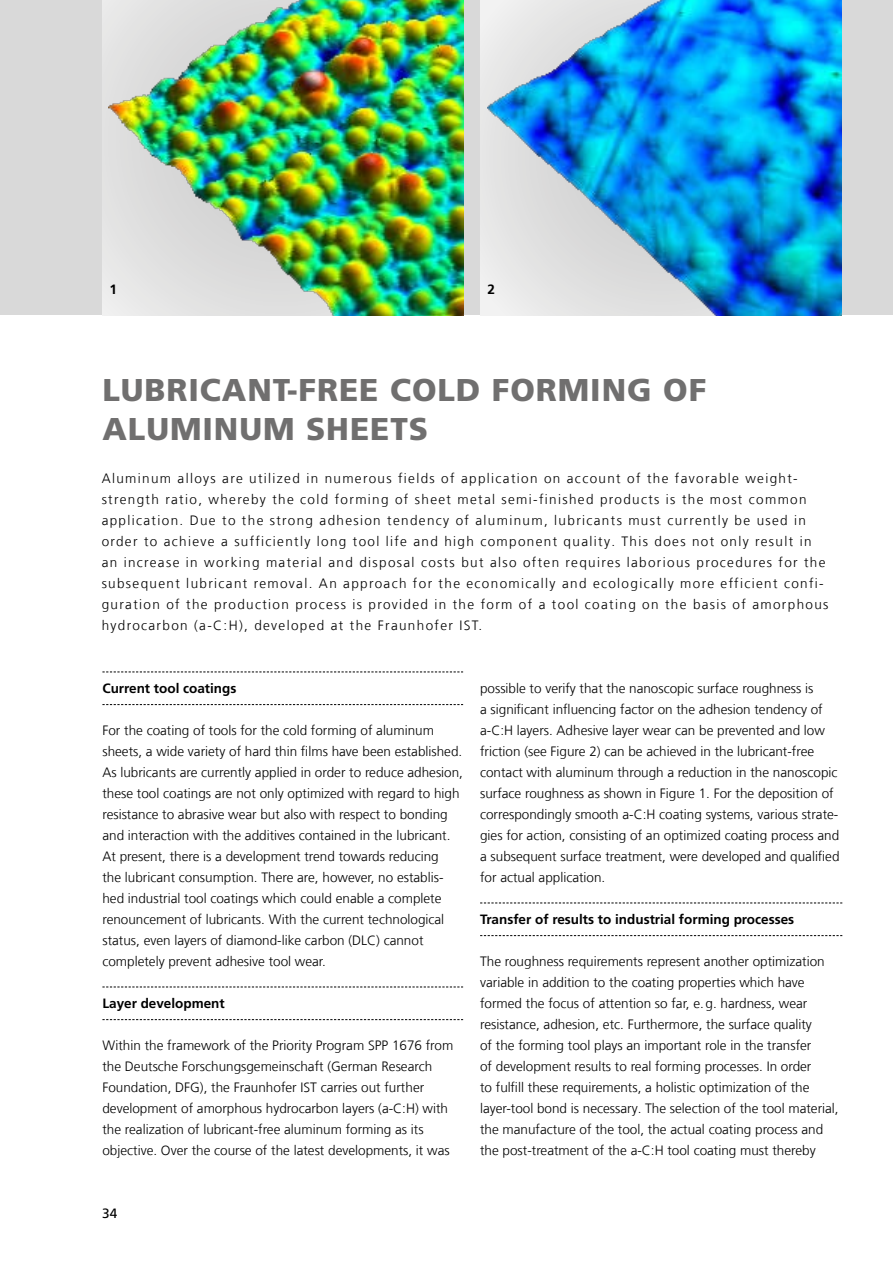
<style>
.page{position:relative;width:893px;height:1263px;background:#fff}
.page>*{position:absolute;margin:0;border:0;box-sizing:border-box;transform-origin:0 0}
.t1{font:900 31.5px/39px "Frutiger LT Com";letter-spacing:.03em;color:#706f6f}
.t2{font:300 13.5px/21px "Frutiger LT Com";color:#000}
.t3{font:300 13.5px/21px "Frutiger LT Com";letter-spacing:.1em;color:#000}
.t4{font:700 13.5px "Frutiger LT Com";color:#000}
.t5{font:13.5px "Frutiger LT Com";color:#000}
</style>
<div class="page">
<div style="left:0;top:0;width:893px;height:315px;background:#d9d9d9"></div>
<img style="left:487px;top:0;width:355px;height:315px">
<img style="left:108px;top:0;width:355px;height:315px">
<svg style="left:480px;top:902px;width:362px;height:1px"></svg>
<svg style="left:480px;top:935px;width:362px;height:1px"></svg>
<svg style="left:102px;top:671px;width:361px;height:1px"></svg>
<svg style="left:102px;top:704px;width:361px;height:1px"></svg>
<svg style="left:102px;top:986px;width:361px;height:1px"></svg>
<svg style="left:102px;top:1019px;width:361px;height:1px"></svg>
<p class="t4" style="left:110px;top:281px;width:9px">1</p>
<p class="t4" style="left:488px;top:281px;width:9px">2</p>
<p class="t1" style="left:102px;top:371px;width:605px">LUBRICANT-FREE COLD FORMING OF<br>ALUMINUM SHEETS</p>
<p class="t3" style="left:102px;top:468px;width:728px">Aluminum alloys are utilized in numerous fields of application on account of the favorable weight&shy;strength ratio, whereby the cold forming of sheet metal semi-finished products is the most common application. Due to the strong adhesion tendency of aluminum, lubricants must currently be used in order to achieve a sufficiently long tool life and high component quality. This does not only result in an increase in working material and disposal costs but also often requires laborious procedures for the subsequent lubricant removal. An approach for the economically and ecologically more efficient confi&shy;guration of the production process is provided in the form of a tool coating on the basis of amorphous hydrocarbon (a-C:H), developed at the Fraunhofer IST.</p>
<p class="t4" style="left:102px;top:680px;width:136px">Current tool coatings</p>
<p class="t2" style="left:102px;top:720px;width:362px">For the coating of tools for the cold forming of aluminum sheets, a wide variety of hard thin films have been established.<br>As lubricants are currently applied in order to reduce adhesion, these tool coatings are not only optimized with regard to high resistance to abrasive wear but also with respect to bonding and interaction with the additives contained in the lubricant.<br>At present, there is a development trend towards reducing<br>the lubricant consumption. There are, however, no establis&shy;hed industrial tool coatings which could enable a complete renouncement of lubricants. With the current technological status, even layers of diamond-like carbon (DLC) cannot completely prevent adhesive tool wear.</p>
<p class="t4" style="left:102px;top:995px;width:124px">Layer development</p>
<p class="t2" style="left:102px;top:1035px;width:352px">Within the framework of the Priority Program SPP 1676 from the Deutsche Forschungsgemeinschaft (German Research Foundation, DFG), the Fraunhofer IST carries out further development of amorphous hydrocarbon layers (a-C:H) with the realization of lubricant-free aluminum forming as its objective. Over the course of the latest developments, it was</p>
<p class="t2" style="left:480px;top:678px;width:361px">possible to verify that the nanoscopic surface roughness is<br>a significant influencing factor on the adhesion tendency of a-C:H layers. Adhesive layer wear can be prevented and low friction (see Figure 2) can be achieved in the lubricant-free contact with aluminum through a reduction in the nanoscopic surface roughness as shown in Figure 1. For the deposition of correspondingly smooth a-C:H coating systems, various strate&shy;gies for action, consisting of an optimized coating process and a subsequent surface treatment, were developed and qualified for actual application.</p>
<p class="t4" style="left:480px;top:911px;width:316px">Transfer of results to industrial forming processes</p>
<p class="t2" style="left:480px;top:951px;width:360px">The roughness requirements represent another optimization variable in addition to the coating properties which have formed the focus of attention so far, e.g. hardness, wear resistance, adhesion, etc. Furthermore, the surface quality<br>of the forming tool plays an important role in the transfer<br>of development results to real forming processes. In order<br>to fulfill these requirements, a holistic optimization of the layer-tool bond is necessary. The selection of the tool material, the manufacture of the tool, the actual coating process and the post-treatment of the a-C:H tool coating must thereby</p>
<p class="t5" style="left:102px;top:1205px;width:17px">34</p>
</div>
